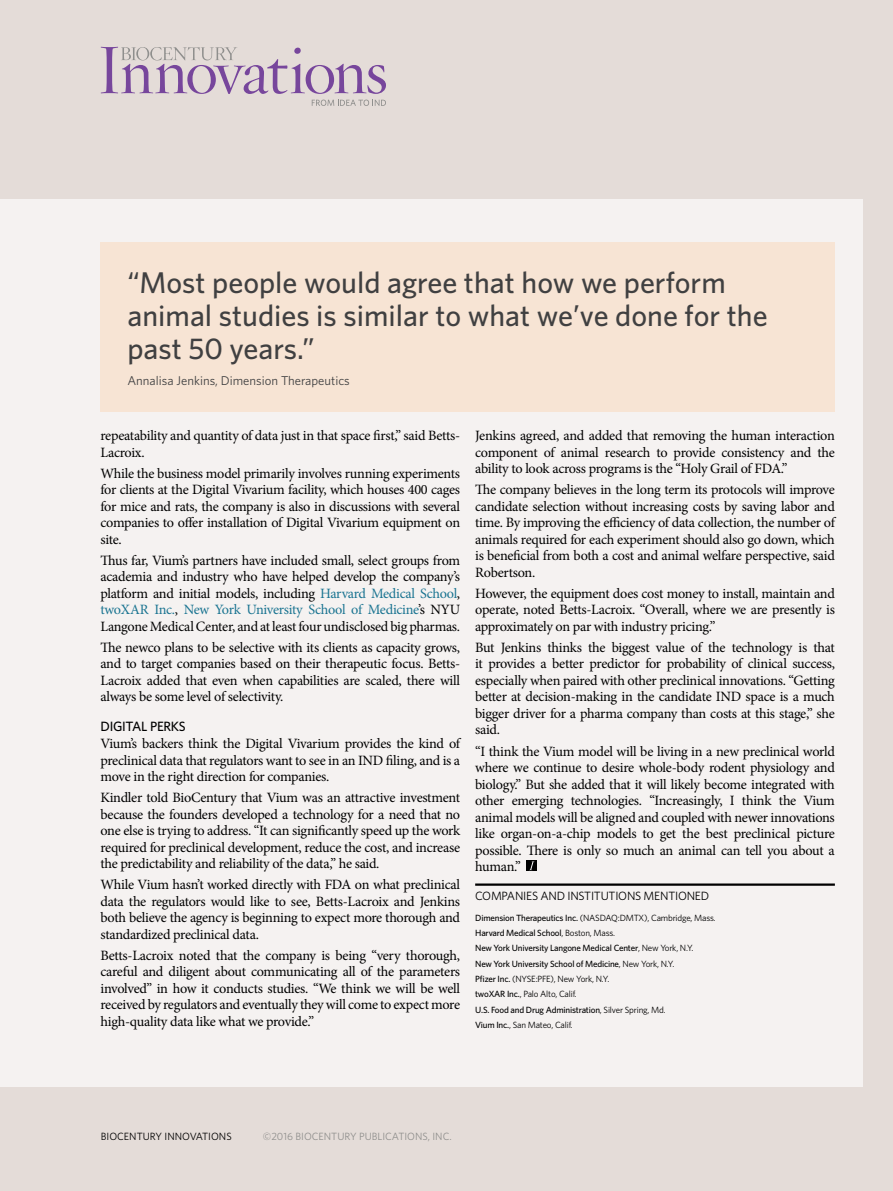
<style>
.page{position:relative;width:893px;height:1191px;background:#e4dcd8}
.page>*{position:absolute;margin:0;border:0;box-sizing:border-box;transform-origin:0 0}
.pull_quote_20{font:500 30px/33px "Whitney";color:#404041}
.body_text{font:14.25px/16.5px "Minion Pro";letter-spacing:-.02em;color:#000;text-align:justify}
.subhead{font:500 13.5px "Whitney";letter-spacing:-.02em;color:#000}
.pull_quote_attribute{font:12.75px "Whitney";color:#404041}
.co_inst_hed{font:12px "Whitney";letter-spacing:-.02em;color:#000}
.t1{font:10.5px "Whitney";color:#8f8f8d}
.t2{font:10.5px "Whitney";color:#000}
.co_inst_list{font:500 9px "Whitney";letter-spacing:-.02em;color:#000}
.co_inst_list-2{font:9px "Whitney";letter-spacing:-.02em;color:#000}
.s1{color:#1a7491}
.s2{font-weight:500}
.s3{font-weight:400}
</style>
<div class="page">
<div style="left:0;top:199px;width:863px;height:887px;background:#f5f2f1"></div>
<svg style="left:101px;top:47px;width:285px;height:47px"></svg>
<svg style="left:312px;top:100px;width:74px;height:6px"></svg>
<hr style="left:475px;top:883px;width:360px;height:2px;background:#000">
<div style="left:527px;top:860px;width:10px;height:11px;background:#000"></div>
<svg style="left:529px;top:861px;width:6px;height:9px"></svg>
<div style="left:100px;top:242px;width:735px;height:170px;background:#f7e4d4"></div>
<p class="pull_quote_20" style="left:127px;top:266px;width:642px">“Most people would agree that how we perform animal studies is similar to what we’ve done for the past 50 years.”</p>
<p class="pull_quote_attribute" style="left:127px;top:372px;width:224px">Annalisa Jenkins, Dimension Therapeutics</p>
<p class="body_text" style="left:100px;top:427px;width:361px">repeatability and quantity of data just in that space first,” said Betts-<br>Lacroix.</p>
<p class="body_text" style="left:100px;top:465px;width:361px">While the business model primarily involves running experiments for clients at the Digital Vivarium facility, which houses 400 cages for mice and rats, the company is also in discussions with several companies to offer installation of Digital Vivarium equipment on site.</p>
<p class="body_text" style="left:100px;top:552px;width:361px">Thus far, Vium’s partners have included small, select groups from academia and industry who have helped develop the company’s platform and initial models, including <span class="s1">Harvard Medical School</span>, <span class="s1">twoXAR Inc.</span>, <span class="s1">New York University School of Medicine</span>’s NYU Langone Medical Center, and at least four undisclosed big pharmas.</p>
<p class="body_text" style="left:100px;top:639px;width:361px">The newco plans to be selective with its clients as capacity grows, and to target companies based on their therapeutic focus. Betts-Lacroix added that even when capabilities are scaled, there will always be some level of selectivity.</p>
<p class="subhead" style="left:100px;top:718px;width:87px">DIGITAL PERKS</p>
<p class="body_text" style="left:100px;top:735px;width:361px">Vium’s backers think the Digital Vivarium provides the kind of preclinical data that regulators want to see in an IND filing, and is a move in the right direction for companies.</p>
<p class="body_text" style="left:100px;top:789px;width:361px">Kindler told BioCentury that Vium was an attractive investment because the founders developed a technology for a need that no one else is trying to address. “It can significantly speed up the work required for preclinical development, reduce the cost, and increase the predictability and reliability of the data,” he said.</p>
<p class="body_text" style="left:100px;top:876px;width:361px">While Vium hasn’t worked directly with FDA on what preclinical data the regulators would like to see, Betts-Lacroix and Jenkins both believe the agency is beginning to expect more thorough and standardized preclinical data.</p>
<p class="body_text" style="left:100px;top:946px;width:361px">Betts-Lacroix noted that the company is being “very thorough, careful and diligent about communicating all of the parameters involved” in how it conducts studies. “We think we will be well received by regulators and eventually they will come to expect more high-quality data like what we provide.”</p>
<p class="body_text" style="left:475px;top:427px;width:361px">Jenkins agreed, and added that removing the human interaction component of animal research to provide consistency and the ability to look across programs is the “Holy Grail of FDA.”</p>
<p class="body_text" style="left:475px;top:481px;width:361px">The company believes in the long term its protocols will improve candidate selection without increasing costs by saving labor and time. By improving the efficiency of data collection, the number of animals required for each experiment should also go down, which is beneficial from both a cost and animal welfare perspective, said Robertson.</p>
<p class="body_text" style="left:475px;top:585px;width:361px">However, the equipment does cost money to install, maintain and operate, noted Betts-Lacroix. “Overall, where we are presently is approximately on par with industry pricing.”</p>
<p class="body_text" style="left:475px;top:639px;width:361px">But Jenkins thinks the biggest value of the technology is that it provides a better predictor for probability of clinical success, especially when paired with other preclinical innovations. “Getting better at decision-making in the candidate IND space is a much bigger driver for a pharma company than costs at this stage,” she said.</p>
<p class="body_text" style="left:475px;top:742px;width:361px">“I think the Vium model will be living in a new preclinical world where we continue to desire whole-body rodent physiology and biology.” But she added that it will likely become integrated with other emerging technologies. “Increasingly, I think the Vium animal models will be aligned and coupled with newer innovations like organ-on-a-chip models to get the best preclinical picture possible. There is only so much an animal can tell you about a human.”</p>
<p class="co_inst_hed" style="left:475px;top:887px;width:235px">COMPANIES AND INSTITUTIONS MENTIONED</p>
<p class="co_inst_list-2" style="left:475px;top:911px;width:242px"><span class="s2">Dimension Therapeutics Inc.</span> (NASDAQ:DMTX), Cambridge, Mass.</p>
<p class="co_inst_list" style="left:475px;top:927px;width:142px">Harvard Medical School<span class="s3">, Boston, Mass.</span></p>
<p class="co_inst_list" style="left:475px;top:942px;width:220px">New York University Langone Medical Center<span class="s3">, New York, N.Y.</span></p>
<p class="co_inst_list" style="left:475px;top:957px;width:201px">New York University School of Medicine<span class="s3">, New York, N.Y.</span></p>
<p class="co_inst_list-2" style="left:475px;top:973px;width:136px"><span class="s2">Pfizer Inc.</span> (NYSE:PFE), New York, N.Y.</p>
<p class="co_inst_list-2" style="left:475px;top:988px;width:103px"><span class="s2">twoXAR Inc.</span>, Palo Alto, Calif.</p>
<p class="co_inst_list" style="left:475px;top:1003px;width:192px">U.S. Food and Drug Administration<span class="s3">, Silver Spring, Md.</span></p>
<p class="co_inst_list-2" style="left:475px;top:1019px;width:99px"><span class="s2">Vium Inc.</span>, San Mateo, Calif.</p>
<p class="t2" style="left:101px;top:1129px;width:132px">BIOCENTURY INNOVATIONS</p>
<p class="t1" style="left:263px;top:1129px;width:190px">©2016 BIOCENTURY PUBLICATIONS, INC.</p>
</div>
